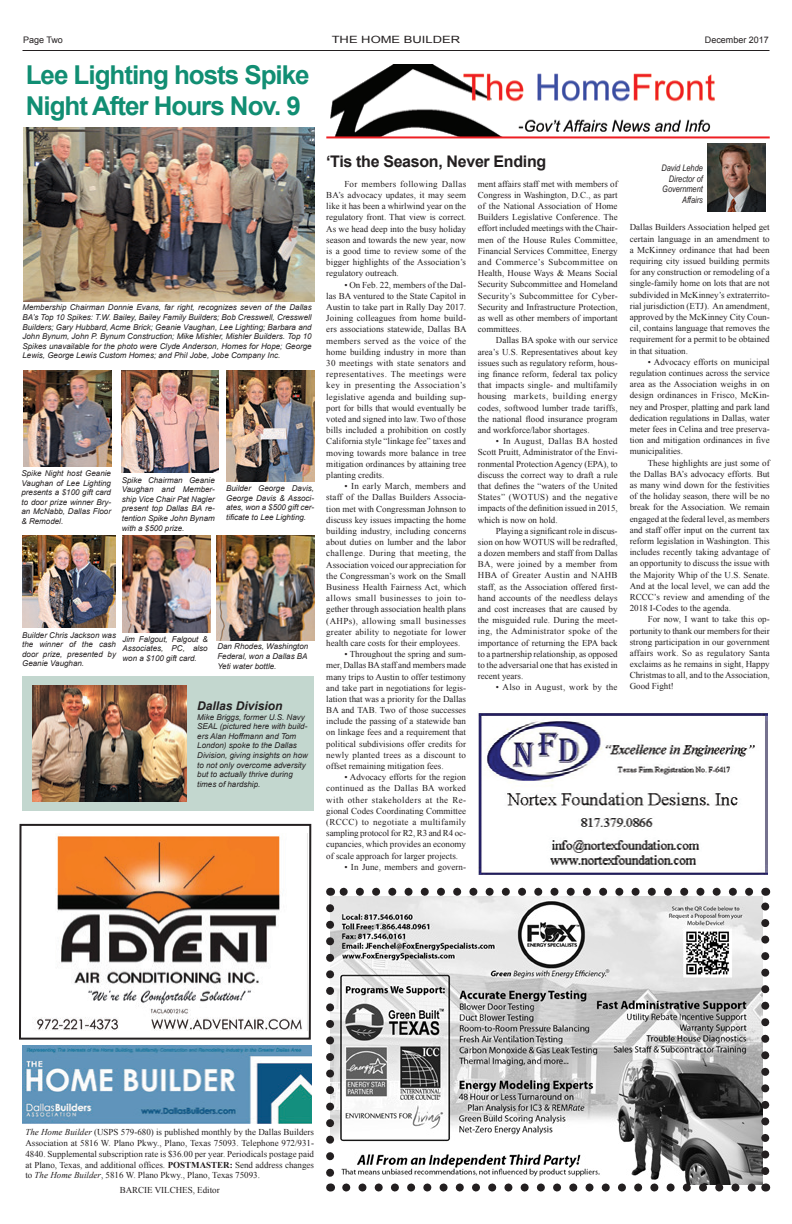
<style>
.page{position:relative;width:792px;height:1224px;background:#fff}
.page>*{position:absolute;margin:0;border:0;box-sizing:border-box;transform-origin:0 0}
.t1{font:700 26px/31.2px "Arial";letter-spacing:-.04em;color:#118e73}
.t2{font:700 16px "Arial";letter-spacing:-.02em;color:#231f20}
.t3{font:italic 700 12px "Arial";color:#231f20}
.t4{font:10px "Arial";color:#231f20;scale:1.3 1}
.t5{font:9px/11.2px "Times New Roman";color:#231f20;text-align:justify}
.t6{font:italic 9px/10.8px "Arial Narrow";color:#231f20;text-align:right}
.t7{font:9px "Times New Roman";letter-spacing:.035em;color:#231f20}
.t8{font:9px "Arial";color:#231f20}
.t9{font:italic 8px/9.6px "Arial";color:#231f20;text-align:justify}
.s1{font-style:italic}
.s2{font-weight:700}
</style>
<div class="page">
<hr style="left:22px;top:50px;width:748px;height:1px;background:#231f20">
<img style="left:23px;top:1045px;width:289px;height:79px">
<img style="left:331px;top:896px;width:432px;height:288px">
<svg style="left:346px;top:1184px;width:411px;height:8px"></svg>
<svg style="left:339px;top:888px;width:410px;height:8px"></svg>
<svg style="left:326px;top:908px;width:8px;height:284px"></svg>
<svg style="left:761px;top:888px;width:8px;height:283px"></svg>
<img style="left:707px;top:143px;width:59px;height:69px">
<img style="left:330px;top:65px;width:385px;height:71px">
<hr style="left:326px;top:136px;width:444px;height:2px;background:#ee1f23">
<div style="left:22px;top:676px;width:292px;height:135px;background:#c3d7cf"></div>
<img style="left:478px;top:711px;width:289px;height:163px">
<img style="left:23px;top:127px;width:291px;height:175px">
<img style="left:23px;top:370px;width:88px;height:97px">
<img style="left:123px;top:536px;width:87px;height:96px">
<img style="left:226px;top:370px;width:88px;height:112px">
<img style="left:22px;top:536px;width:94px;height:92px">
<img style="left:217px;top:536px;width:97px;height:104px">
<img style="left:121px;top:370px;width:97px;height:102px">
<svg style="left:19px;top:823px;width:293px;height:217px"></svg>
<img style="left:33px;top:833px;width:275px;height:197px">
<img style="left:32px;top:685px;width:155px;height:116px">
<p class="t8" style="left:23px;top:33px;width:41px">Page Two</p>
<p class="t4" style="left:332px;top:33px;width:100px">THE HOME BUILDER</p>
<p class="t8" style="left:705px;top:33px;width:66px">December 2017</p>
<h1 class="t1" style="left:26px;top:60px;width:285px">Lee Lighting hosts Spike<br>Night After Hours Nov. 9</h1>
<p class="t9" style="left:22px;top:303px;width:291px">Membership Chairman Donnie Evans, far right, recognizes seven of the Dallas BA’s Top 10 Spikes: T.W. Bailey, Bailey Family Builders; Bob Cresswell, Cresswell Builders; Gary Hubbard, Acme Brick; Geanie Vaughan, Lee Lighting; Barbara and John Bynum, John P. Bynum Construction; Mike Mishler, Mishler Builders. Top 10<br>Spikes unavailable for the photo were Clyde Anderson, Homes for Hope; George Lewis, George Lewis Custom Homes; and Phil Jobe, Jobe Company Inc.</p>
<p class="t9" style="left:22px;top:468px;width:91px">Spike Night host Geanie Vaughan of Lee Lighting presents a $100 gift card to door prize winner Bry&shy;an McNabb, Dallas Floor &amp; Remodel.</p>
<p class="t9" style="left:122px;top:475px;width:95px">Spike Chairman Geanie Vaughan and Member&shy;ship Vice Chair Pat Nagler present top Dallas BA re&shy;tention Spike John Bynam with a $500 prize.</p>
<p class="t9" style="left:226px;top:484px;width:89px">Builder George Davis, George Davis &amp; Associ&shy;ates, won a $500 gift cer&shy;tificate to Lee Lighting.</p>
<p class="t9" style="left:22px;top:630px;width:95px">Builder Chris Jackson was the winner of the cash door prize, presented by Geanie Vaughan.</p>
<p class="t9" style="left:217px;top:642px;width:93px">Dan Rhodes, Washington Federal, won a Dallas BA Yeti water bottle.</p>
<p class="t9" style="left:123px;top:634px;width:87px">Jim Falgout, Falgout &amp; Associates, PC, also won a $100 gift card.</p>
<h3 class="t3" style="left:197px;top:698px;width:87px">Dallas Division</h3>
<p class="t9" style="left:197px;top:712px;width:112px;text-align:left">Mike Briggs, former U.S. Navy<br>SEAL (pictured here with build&shy;ers Alan Hoffmann and Tom<br>London) spoke to the Dallas<br>Division, giving insights on how to not only overcome adversity but to actually thrive during times of hardship.</p>
<h2 class="t2" style="left:326px;top:151px;width:222px">‘Tis the Season, Never Ending</h2>
<p class="t5" style="left:326px;top:178px;width:141px;text-indent:18px">For members following Dallas BA’s advocacy updates, it may seem like it has been a whirlwind year on the regulatory front. That view is correct.<br>As we head deep into the busy holiday season and towards the new year, now is a good time to review some of the bigger highlights of the Association’s regulatory outreach.</p>
<p class="t5" style="left:326px;top:279px;width:142px;text-indent:18px">• On Feb. 22, members of the Dal&shy;las BA ventured to the State Capitol in Austin to take part in Rally Day 2017.<br>Joining colleagues from home build&shy;ers associations statewide, Dallas BA members served as the voice of the home building industry in more than 30 meetings with state senators and representatives. The meetings were key in presenting the Association’s legislative agenda and building sup&shy;port for bills that would eventually be voted and signed into law. Two of those bills included a prohibition on costly California style “linkage fee” taxes and moving towards more balance in tree mitigation ordinances by attaining tree planting credits.</p>
<p class="t5" style="left:326px;top:480px;width:141px;text-indent:18px">• In early March, members and staff of the Dallas Builders Associa&shy;tion met with Congressman Johnson to discuss key issues impacting the home building industry, including concerns about duties on lumber and the labor challenge. During that meeting, the Association voiced our appreciation for the Congressman’s work on the Small Business Health Fairness Act, which allows small businesses to join to&shy;gether through association health plans (AHPs), allowing small businesses greater ability to negotiate for lower health care costs for their employees.</p>
<p class="t5" style="left:326px;top:648px;width:141px;text-indent:18px">• Throughout the spring and sum&shy;mer, Dallas BA staff and members made many trips to Austin to offer testimony and take part in negotiations for legis&shy;lation that was a priority for the Dallas BA and TAB. Two of those successes include the passing of a statewide ban on linkage fees and a requirement that political subdivisions offer credits for newly planted trees as a discount to offset remaining mitigation fees.</p>
<p class="t5" style="left:326px;top:772px;width:141px;text-indent:18px">• Advocacy efforts for the region continued as the Dallas BA worked with other stakeholders at the Re&shy;gional Codes Coordinating Committee (RCCC) to negotiate a multifamily sampling protocol for R2, R3 and R4 oc&shy;cupancies, which provides an economy of scale approach for larger projects.</p>
<p class="t5" style="left:344px;top:861px;width:123px">• In June, members and govern-</p>
<p class="t5" style="left:478px;top:178px;width:141px">ment affairs staff met with members of Congress in Washington, D.C., as part of the National Association of Home Builders Legislative Conference. The effort included meetings with the Chair&shy;men of the House Rules Committee, Financial Services Committee, Energy and Commerce’s Subcommittee on Health, House Ways &amp; Means Social Security Subcommittee and Homeland Security’s Subcommittee for Cyber-Security and Infrastructure Protection, as well as other members of important committees.</p>
<p class="t5" style="left:478px;top:335px;width:141px;text-indent:18px">Dallas BA spoke with our service area’s U.S. Representatives about key issues such as regulatory reform, hous&shy;ing finance reform, federal tax policy that impacts single- and multifamily housing markets, building energy codes, softwood lumber trade tariffs, the national flood insurance program and workforce/labor shortages.</p>
<p class="t5" style="left:478px;top:435px;width:141px;text-indent:18px">• In August, Dallas BA hosted Scott Pruitt, Administrator of the Envi&shy;ronmental Protection Agency (EPA), to discuss the correct way to draft a rule that defines the “waters of the United States” (WOTUS) and the negative impacts of the definition issued in 2015, which is now on hold.</p>
<p class="t5" style="left:478px;top:525px;width:141px;text-indent:18px">Playing a significant role in discus&shy;sion on how WOTUS will be redrafted, a dozen members and staff from Dallas BA, were joined by a member from HBA of Greater Austin and NAHB staff, as the Association offered first&shy;hand accounts of the needless delays and cost increases that are caused by the misguided rule. During the meet&shy;ing, the Administrator spoke of the importance of returning the EPA back to a partnership relationship, as opposed to the adversarial one that has existed in recent years.</p>
<p class="t7" style="left:496px;top:681px;width:123px">• Also in August, work by the</p>
<p class="t6" style="left:661px;top:162px;width:43px">David Lehde<br>Director of<br>Government<br>Affairs</p>
<p class="t5" style="left:630px;top:222px;width:142px">Dallas Builders Association helped get certain language in an amendment to a McKinney ordinance that had been requiring city issued building permits for any construction or remodeling of a single-family home on lots that are not subdivided in McKinney’s extraterrito&shy;rial jurisdiction (ETJ). An amendment, approved by the McKinney City Coun&shy;cil, contains language that removes the requirement for a permit to be obtained in that situation.</p>
<p class="t5" style="left:630px;top:356px;width:142px;text-indent:18px">• Advocacy efforts on municipal regulation continues across the service area as the Association weighs in on design ordinances in Frisco, McKin&shy;ney and Prosper, platting and park land dedication regulations in Dallas, water meter fees in Celina and tree preserva&shy;tion and mitigation ordinances in five municipalities.</p>
<p class="t5" style="left:630px;top:457px;width:142px;text-indent:18px">These highlights are just some of the Dallas BA’s advocacy efforts. But as many wind down for the festivities of the holiday season, there will be no break for the Association. We remain engaged at the federal level, as members and staff offer input on the current tax reform legislation in Washington. This includes recently taking advantage of an opportunity to discuss the issue with the Majority Whip of the U.S. Senate.<br>And at the local level, we can add the RCCC’s review and amending of the 2018 I-Codes to the agenda.</p>
<p class="t5" style="left:630px;top:614px;width:142px;text-indent:18px">For now, I want to take this op&shy;portunity to thank our members for their strong participation in our government affairs work. So as regulatory Santa exclaims as he remains in sight, Happy Christmas to all, and to the Association, Good Fight!</p>
<p class="t5" style="left:25px;top:1127px;width:290px;line-height:10.8px"><span class="s1">The Home Builder</span> (USPS 579-680) is published monthly by the Dallas Builders Association at 5816 W. Plano Pkwy., Plano, Texas 75093. Telephone 972/931- 4840. Supplemental subscription rate is $36.00 per year. Periodicals postage paid at Plano, Texas, and additional offices. <span class="s2">POSTMASTER:</span> Send address changes to <span class="s1">The Home Builder</span>, 5816 W. Plano Pkwy., Plano, Texas 75093.</p>
<p class="t5" style="left:120px;top:1184px;width:102px">BARCIE VILCHES, Editor</p>
</div>
